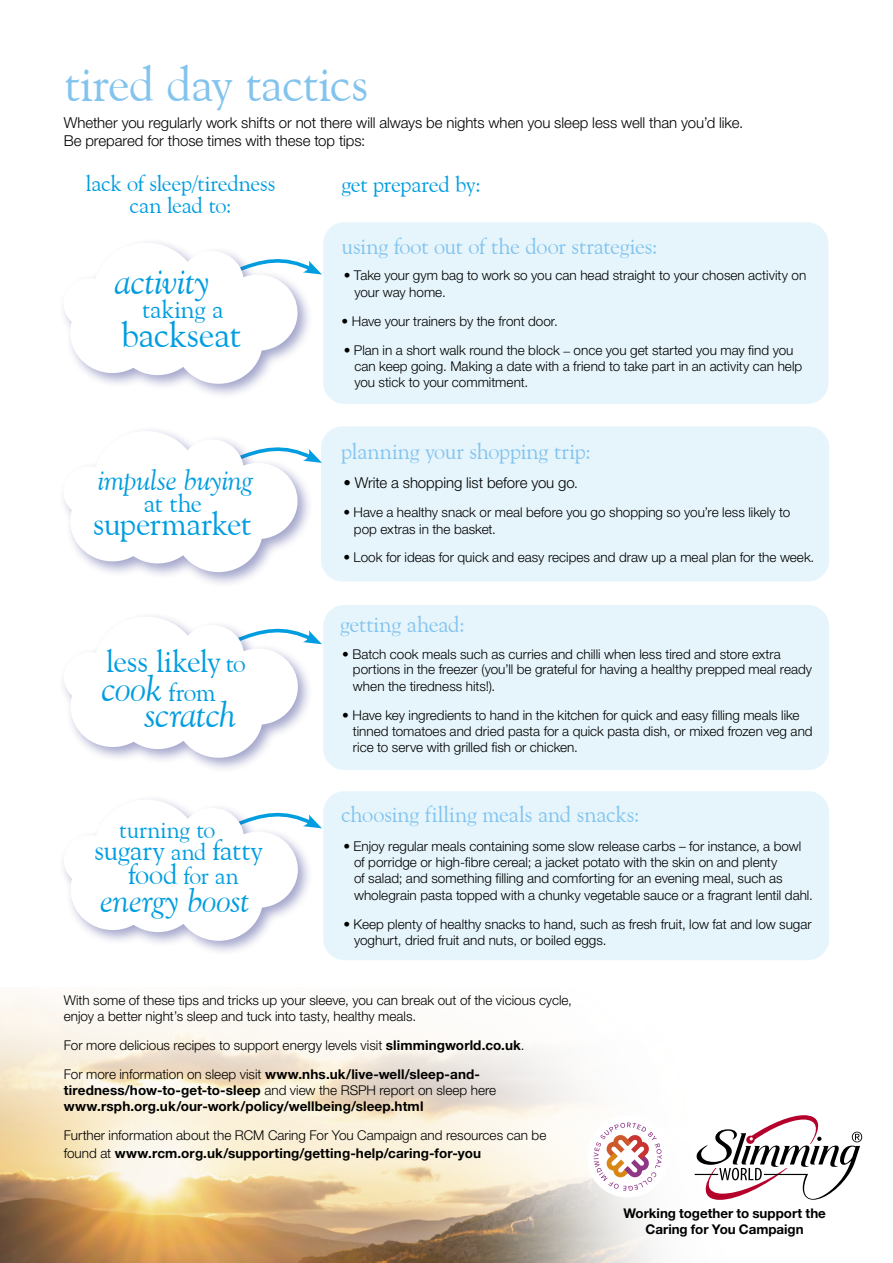
<style>
.page{position:relative;width:893px;height:1263px;background:#fff}
.page>*{position:absolute;margin:0;border:0;box-sizing:border-box;transform-origin:0 0}
.t1{font:49.5px "Goudy Old Style BT";letter-spacing:-.015em;color:#83c4ef}
.t2{font:italic 36px "Goudy Old Style BT";letter-spacing:-.01em;color:#009de0}
.t3{font:36px "Goudy Old Style BT";letter-spacing:-.02em;color:#009de0}
.t4{font:italic 33px "Goudy Old Style BT";letter-spacing:-.005em;color:#009de0}
.t5{font:33px "Goudy Old Style BT";letter-spacing:-.025em;color:#009de0}
.t6{font:31.5px "Goudy Old Style BT";letter-spacing:-.015em;color:#009de0}
.t7{font:28.5px "Goudy Old Style BT";letter-spacing:-.015em;color:#009de0}
.t8{font:italic 28.5px "Goudy Old Style BT";letter-spacing:-.005em;color:#009de0}
.t9{font:25.5px "Goudy Old Style BT";color:#009de0}
.t10{font:24px "Goudy Old Style BT";color:#009de0}
.t11{font:22.5px "Goudy Old Style BT";letter-spacing:-.01em;color:#83c4ef}
.t12{font:22.5px "Goudy Old Style BT";letter-spacing:-.015em;color:#009de0}
.t13{font:300 15px/18px "Helvetica Neue LT Std";letter-spacing:-.005em;color:#000}
.t14{font:300 13.5px/16.2px "Helvetica Neue LT Std";color:#000}
.t15{font:700 13.5px/16.2px "Helvetica Neue LT Std";letter-spacing:.01em;color:#000}
.t16{font:700 13.35px/16px "Helvetica Neue LT Std";color:#000;text-align:center}
.s1{font-size:25.5px}
.s2{font-style:normal;font-size:25.5px}
.s3{font-size:24px}
.s4{font-size:28.5px}
.s5{font-family:"Goudy Old Style BT";font-weight:400}
.s6{font-size:13.5px}
.s7{font-weight:700}
.s8{font-weight:300}
</style>
<div class="page">
<img style="left:0;top:996px;width:863px;height:267px">
<div style="left:323px;top:222px;width:505px;height:182px;background:#e6f5fb;border-radius:21px"></div>
<div style="left:321px;top:426px;width:508px;height:155px;background:#e6f5fb;border-radius:21px"></div>
<div style="left:323px;top:605px;width:506px;height:165px;background:#e6f5fb;border-radius:21px"></div>
<div style="left:323px;top:791px;width:506px;height:169px;background:#e6f5fb;border-radius:21px"></div>
<div style="left:58px;top:237px;width:255px;height:162px;background:#474c97;opacity:.5"></div>
<svg style="left:61px;top:237px;width:261px;height:152px"></svg>
<div style="left:58px;top:426px;width:255px;height:161px;background:#474c97;opacity:.5"></div>
<svg style="left:61px;top:426px;width:261px;height:152px"></svg>
<div style="left:59px;top:611px;width:254px;height:162px;background:#474c97;opacity:.5"></div>
<svg style="left:62px;top:611px;width:260px;height:152px"></svg>
<div style="left:59px;top:794px;width:254px;height:162px;background:#474c97;opacity:.5"></div>
<svg style="left:62px;top:794px;width:260px;height:152px"></svg>
<svg style="left:695px;top:1115px;width:167px;height:85px"></svg>
<div style="left:587px;top:1116px;width:82px;height:81px;background:#fff;border-radius:50%"></div>
<svg style="left:594px;top:1122px;width:68px;height:69px"></svg>
<h1 class="t1" style="left:64px;top:54px;width:306px">tired day tactics</h1>
<p class="t13" style="left:64px;top:114px;width:681px">Whether you regularly work shifts or not there will always be nights when you sleep less well than you’d like.<br>Be prepared for those times with these top tips:</p>
<h3 class="t12" style="left:86px;top:170px;width:191px">lack of sleep/tiredness</h3>
<h3 class="t12" style="left:342px;top:170px;width:141px">get prepared by:</h3>
<h3 class="t12" style="left:129px;top:191px;width:104px">can lead to:</h3>
<h2 class="t2" style="left:115px;top:260px;width:97px">activity</h2>
<h3 class="t9" style="left:142px;top:293px;width:83px">taking a</h3>
<h2 class="t3" style="left:122px;top:312px;width:121px">backseat</h2>
<h3 class="t8" style="left:98px;top:462px;width:156px">impulse buying</h3>
<h3 class="t9" style="left:144px;top:487px;width:60px">at the</h3>
<h3 class="t5" style="left:93px;top:503px;width:160px">supermarket</h3>
<h3 class="t6" style="left:106px;top:642px;width:141px">less likely <span class="s1">to</span></h3>
<h2 class="t2" style="left:102px;top:666px;width:115px">cook <span class="s2">from</span></h2>
<h2 class="t2" style="left:144px;top:692px;width:93px">scratch</h2>
<h3 class="t10" style="left:119px;top:815px;width:98px">turning to</h3>
<h3 class="t7" style="left:94px;top:832px;width:170px">sugary <span class="s3">and</span> fatty</h3>
<h3 class="t10" style="left:128px;top:861px;width:112px"><span class="s4">food</span> for an</h3>
<h3 class="t4" style="left:101px;top:880px;width:151px">energy boost</h3>
<h3 class="t11" style="left:342px;top:232px;width:318px">using foot out of the door strategies:</h3>
<p class="t14" style="left:354px;top:267px;width:453px;text-indent:-11px">• Take your gym bag to work so you can head straight to your chosen activity on your way home.</p>
<p class="t14" style="left:342px;top:312px;width:218px">• Have your trainers by the front door.</p>
<p class="t14" style="left:354px;top:341px;width:449px;text-indent:-11px">• Plan in a short walk round the block <span class="s5">–</span> once you get started you may find you can keep going. Making a date with a friend to take part in an activity can help you stick to your commitment.</p>
<h3 class="t11" style="left:341px;top:438px;width:251px">planning your shopping trip:</h3>
<p class="t13" style="left:343px;top:474px;width:236px">• Write a shopping list before you go<span class="s6">.</span></p>
<p class="t14" style="left:354px;top:504px;width:438px;text-indent:-11px">• Have a healthy snack or meal before you go shopping so you’re less likely to pop extras in the basket.</p>
<p class="t14" style="left:343px;top:549px;width:472px">• Look for ideas for quick and easy recipes and draw up a meal plan for the week.</p>
<h3 class="t11" style="left:340px;top:610px;width:126px">getting ahead:</h3>
<p class="t14" style="left:353px;top:646px;width:461px;line-height:15.6px;text-indent:-11px">• Batch cook meals such as curries and chilli when less tired and store extra portions in the freezer (you’ll be grateful for having a healthy prepped meal ready when the tiredness hits!).</p>
<p class="t14" style="left:353px;top:706px;width:461px;text-indent:-11px">• Have key ingredients to hand in the kitchen for quick and easy filling meals like tinned tomatoes and dried pasta for a quick pasta dish, or mixed frozen veg and rice to serve with grilled fish or chicken.</p>
<h3 class="t11" style="left:341px;top:800px;width:300px">choosing filling meals and snacks:</h3>
<p class="t14" style="left:354px;top:838px;width:460px;text-indent:-11px">• Enjoy regular meals containing some slow release carbs – for instance, a bowl of porridge or high-fibre cereal; a jacket potato with the skin on and plenty<br>of salad; and something filling and comforting for an evening meal, such as wholegrain pasta topped with a chunky vegetable sauce or a fragrant lentil dahl.</p>
<p class="t14" style="left:354px;top:915px;width:459px;text-indent:-11px">• Keep plenty of healthy snacks to hand, such as fresh fruit, low fat and low sugar yoghurt, dried fruit and nuts, or boiled eggs.</p>
<p class="t14" style="left:64px;top:991px;width:510px">With some of these tips and tricks up your sleeve, you can break out of the vicious cycle, enjoy a better night’s sleep and tuck into tasty, healthy meals.</p>
<p class="t14" style="left:64px;top:1030px;width:462px;line-height:29px">For more delicious recipes to support energy levels visit <span class="s7">slimmingworld.co.uk</span>.<br>For more information on sleep visit <span class="s7">www.nhs.uk/live-well/sleep-and-</span></p>
<p class="t15" style="left:64px;top:1082px;width:434px">tiredness/how-to-get-to-sleep <span class="s8">and view the RSPH report on sleep here </span>www.rsph.org.uk/our-work/policy/wellbeing/sleep.html</p>
<p class="t14" style="left:64px;top:1126px;width:484px;line-height:18px">Further information about the RCM Caring For You Campaign and resources can be found at <span class="s7">www.rcm.org.uk/supporting/getting-help/caring-for-you</span></p>
<p class="t16" style="left:623px;top:1205px;width:204px">Working together to support the<br>Caring for You Campaign</p>
</div>
